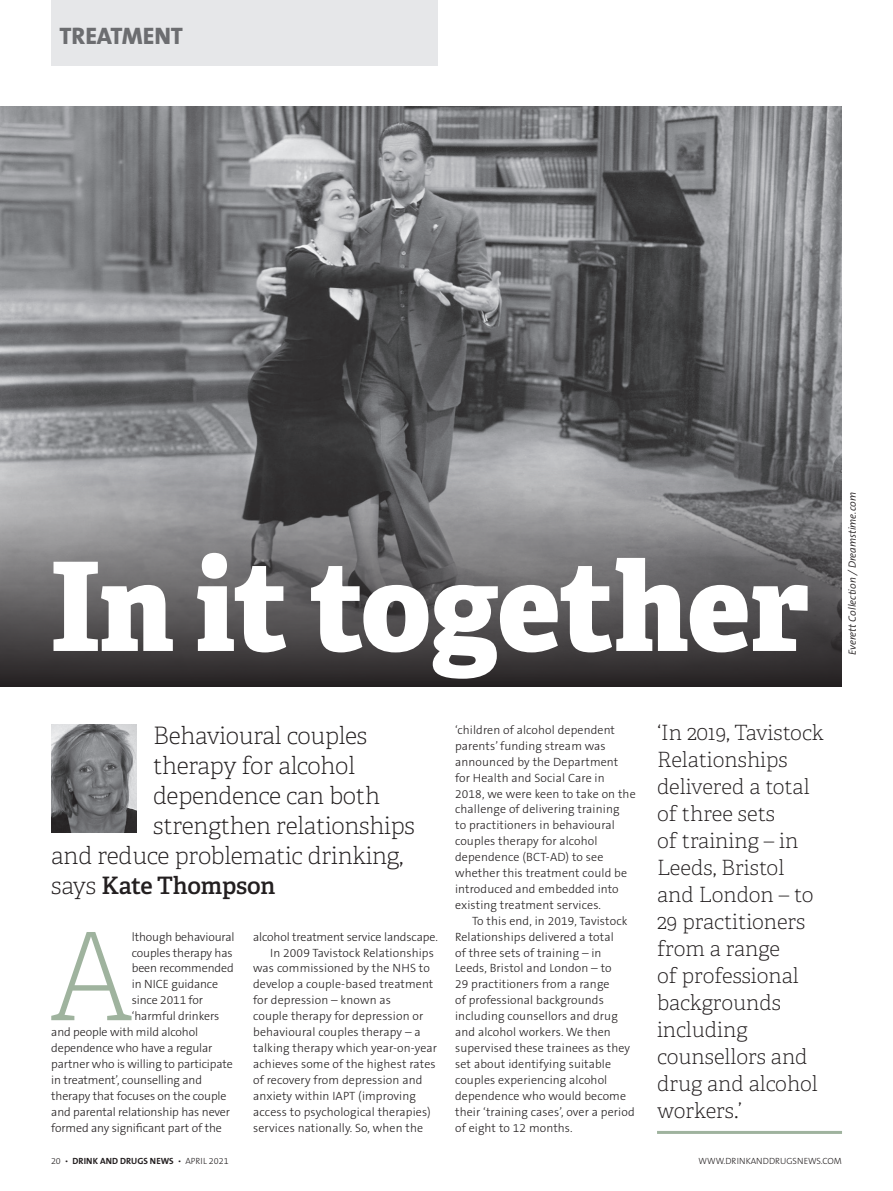
<style>
.page{position:relative;width:893px;height:1191px;background:#fff}
.page>*{position:absolute;margin:0;border:0;box-sizing:border-box;transform-origin:0 0}
.t1{font:123.3px "Adelle PE Eb";letter-spacing:-.005em;color:#fff;scale:.96 1}
.t2{font:121.8px "Adelle PE Th";color:#9fb39e}
.t3{font:24px "Adelle PE Th";letter-spacing:-.01em;color:#231f20}
.t4{font:24px "Adelle PE Sb";letter-spacing:-.01em;color:#231f20}
.t5{font:800 24px "The Sans B8";letter-spacing:-.005em;color:#6c6d70}
.t6{font:21px/27px "Adelle PE Th";color:#231f20}
.t7{font:300 12px/15.9px "The Sans B3";letter-spacing:.01em;color:#231f20}
.t8{font:300 12px "The Sans B3";letter-spacing:-.01em;color:#231f20}
.Views_and_Skews_body{font:italic 300 10.5px "The Sans B4";color:#231f20}
._01_Folio_Right{font:700 9px "The Sans B7";color:#231f20}
.t9{font:300 9px "The Sans B3";color:#231f20}
.s1{font-family:"Adelle PE Th"}
.s2{font-family:"The Sans B3";font-weight:300}
</style>
<div class="page">
<img style="left:0;top:106px;width:842px;height:313px">
<svg style="left:0;top:419px;width:842px;height:268px;background:#676668"></svg>
<div style="left:51px;top:0;width:387px;height:66px;background:#e6e7e9"></div>
<hr style="left:657px;top:1131px;width:185px;height:3px;background:#9fb39e">
<img style="left:51px;top:724px;width:85px;height:108px">
<p class="t5" style="left:60px;top:23px;width:125px">TREATMENT</p>
<p class="t1" style="left:51px;top:514px;width:792px">In it together</p>
<p class="t3" style="left:153px;top:719px;width:216px">Behavioural couples</p>
<p class="t3" style="left:153px;top:749px;width:203px">therapy for alcohol</p>
<p class="t3" style="left:153px;top:779px;width:228px">dependence can both</p>
<p class="t3" style="left:153px;top:809px;width:263px">strengthen relationships</p>
<p class="t3" style="left:51px;top:839px;width:353px">and reduce problematic drinking,</p>
<p class="t4" style="left:51px;top:868px;width:226px"><span class="s1">says</span> Kate Thompson</p>
<p class="t2" style="left:50px;top:893px;width:85px">A</p>
<p class="t8" style="left:132px;top:930px;width:104px">lthough behavioural</p>
<p class="t8" style="left:132px;top:946px;width:102px">couples therapy has</p>
<p class="t8" style="left:132px;top:962px;width:103px">been recommended</p>
<p class="t8" style="left:132px;top:978px;width:88px">in NICE guidance</p>
<p class="t8" style="left:132px;top:994px;width:73px">since 2011 for</p>
<p class="t8" style="left:132px;top:1010px;width:89px">‘harmful drinkers</p>
<p class="t8" style="left:51px;top:1025px;width:148px">and people with mild alcohol</p>
<p class="t8" style="left:51px;top:1041px;width:163px">dependence who have a regular</p>
<p class="t8" style="left:51px;top:1057px;width:183px">partner who is willing to participate</p>
<p class="t8" style="left:51px;top:1073px;width:152px">in treatment’, counselling and</p>
<p class="t8" style="left:51px;top:1089px;width:177px">therapy that focuses on the couple</p>
<p class="t8" style="left:51px;top:1105px;width:180px">and parental relationship has never</p>
<p class="t8" style="left:51px;top:1121px;width:172px">formed any significant part of the</p>
<p class="t8" style="left:253px;top:930px;width:186px">alcohol treatment service landscape.</p>
<p class="t7" style="left:253px;top:945px;width:185px;text-indent:17px">In 2009 Tavistock Relationships was commissioned by the NHS to develop a couple-based treatment for depression – known as<br>couple therapy for depression or behavioural couples therapy – a talking therapy which year-on-year achieves some of the highest rates of recovery from depression and anxiety within IAPT (improving access to psychological therapies) services nationally. So, when the</p>
<p class="t7" style="left:455px;top:722px;width:182px">‘children of alcohol dependent parents’ funding stream was announced by the Department for Health and Social Care in<br>2018, we were keen to take on the challenge of delivering training<br>to practitioners in behavioural couples therapy for alcohol dependence (BCT-AD) to see whether this treatment could be introduced and embedded into existing treatment services.</p>
<p class="t7" style="left:455px;top:913px;width:181px;text-indent:17px">To this end, in 2019, Tavistock<br>Relationships delivered a total<br>of three sets of training – in<br>Leeds, Bristol and London – to<br>29 practitioners from a range<br>of professional backgrounds including counsellors and drug and alcohol workers. We then supervised these trainees as they set about identifying suitable couples experiencing alcohol dependence who would become their ‘training cases’, over a period of eight to 12 months.</p>
<p class="t6" style="left:657px;top:718px;width:168px">‘In 2019, Tavistock<br>Relationships delivered a total of three sets<br>of training – in<br>Leeds, Bristol and London – to<br>29 practitioners from a range<br>of professional backgrounds including counsellors and drug and alcohol workers.’</p>
<p class="Views_and_Skews_body" style="left:847px;top:655px;width:164px;rotate:-90deg">Everett Collection / Dreamstime.com</p>
<p class="_01_Folio_Right" style="left:51px;top:1156px;width:179px"><span class="s2">20 •</span> DRINK AND DRUGS NEWS <span class="s2">• APRIL 2021</span></p>
<p class="t9" style="left:699px;top:1156px;width:145px">WWW.DRINKANDDRUGSNEWS.COM</p>
</div>
